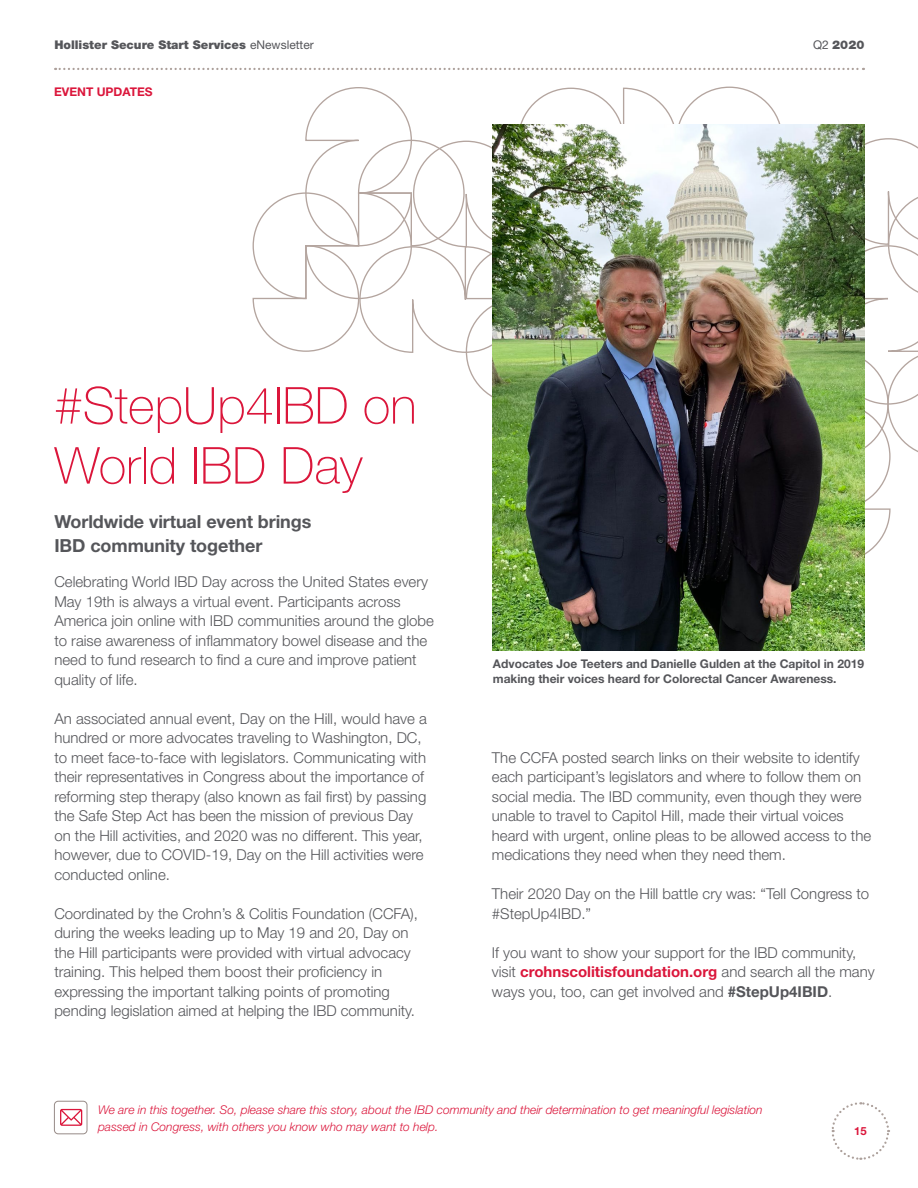
<style>
.page{position:relative;width:918px;height:1188px;background:#fff}
.page>*{position:absolute;margin:0;border:0;box-sizing:border-box;transform-origin:0 0}
.Headers_45pt_Helv_Th{font:100 51px/60px "Helvetica Neue LT Std";color:#db163b}
.Headers_45pt_Helv_Th-2{font:700 18px/24px "Helvetica Neue LT Std";letter-spacing:-.005em;color:#55565a}
.t1{font:300 15px/19.5px "Helvetica Neue LT Std";color:#55565a}
.Body_Copy_10_13_Helv{font:italic 300 12px/16.5px "Helvetica Neue LT Std";color:#db163b}
.Call_Outs_AGarIt_16p{font:700 12px/14.4px "Helvetica Neue LT Std";color:#55565a}
.t2{font:900 12px "Helvetica Neue LT Std";color:#55565a}
._8pt_Helv_Bold_186{font:700 12px "Helvetica Neue LT Std";color:#db163b}
.t3{font:700 11.25px "Helvetica Neue LT Std";color:#db163b}
.s1{font-weight:400}
.s2{font-weight:700;color:#db163b}
.s3{font-weight:700}
</style>
<div class="page">
<svg style="left:831px;top:1102px;width:59px;height:58px"></svg>
<svg style="left:55px;top:68px;width:809px;height:2px"></svg>
<svg style="left:252px;top:86px;width:666px;height:477px"></svg>
<img style="left:493px;top:124px;width:371px;height:526px">
<div style="left:54px;top:1101px;width:33px;height:33px;border:1px solid #978b87;border-radius:4px"></div>
<svg style="left:60px;top:1109px;width:22px;height:17px"></svg>
<p class="t2" style="left:54px;top:38px;width:261px">Hollister Secure Start Services <span class="s1">eNewsletter</span></p>
<p class="t2" style="left:813px;top:38px;width:53px"><span class="s1">Q2</span> 2020</p>
<p class="_8pt_Helv_Bold_186" style="left:54px;top:84px;width:100px">EVENT UPDATES</p>
<p class="Headers_45pt_Helv_Th" style="left:54px;top:375px;width:364px">#StepUp4IBD on<br>World IBD Day</p>
<p class="Headers_45pt_Helv_Th-2" style="left:54px;top:509px;width:259px">Worldwide virtual event brings<br>IBD community together</p>
<p class="t1" style="left:54px;top:572px;width:381px">Celebrating World IBD Day across the United States every May 19th is always a virtual event. Participants across America join online with IBD communities around the globe to raise awareness of inflammatory bowel disease and the need to fund research to find a cure and improve patient quality of life.</p>
<p class="t1" style="left:54px;top:709px;width:374px">An associated annual event, Day on the Hill, would have a hundred or more advocates traveling to Washington, DC, to meet face-to-face with legislators. Communicating with their representatives in Congress about the importance of reforming step therapy (also known as fail first) by passing the Safe Step Act has been the mission of previous Day on the Hill activities, and 2020 was no different. This year, however, due to COVID-19, Day on the Hill activities were conducted online.</p>
<p class="t1" style="left:54px;top:904px;width:365px">Coordinated by the Crohn’s &amp; Colitis Foundation (CCFA), during the weeks leading up to May 19 and 20, Day on the Hill participants were provided with virtual advocacy training. This helped them boost their proficiency in expressing the important talking points of promoting pending legislation aimed at helping the IBD community.</p>
<p class="Call_Outs_AGarIt_16p" style="left:493px;top:657px;width:373px">Advocates Joe Teeters and Danielle Gulden at the Capitol in 2019 making their voices heard for Colorectal Cancer Awareness.</p>
<p class="t1" style="left:492px;top:748px;width:381px">The CCFA posted search links on their website to identify each participant’s legislators and where to follow them on social media. The IBD community, even though they were unable to travel to Capitol Hill, made their virtual voices heard with urgent, online pleas to be allowed access to the medications they need when they need them.</p>
<p class="t1" style="left:492px;top:884px;width:379px">Their 2020 Day on the Hill battle cry was: “Tell Congress to #StepUp4IBD.”</p>
<p class="t1" style="left:492px;top:943px;width:384px">If you want to show your support for the IBD community, visit <span class="s2">crohnscolitisfoundation.org</span> and search all the many ways you, too, can get involved and <span class="s3">#StepUp4IBID</span>.</p>
<p class="Body_Copy_10_13_Helv" style="left:98px;top:1102px;width:666px">We are in this together. So, please share this story, about the IBD community and their determination to get meaningful legislation passed in Congress, with others you know who may want to help.</p>
<p class="t3" style="left:854px;top:1124px;width:14px">15</p>
</div>
